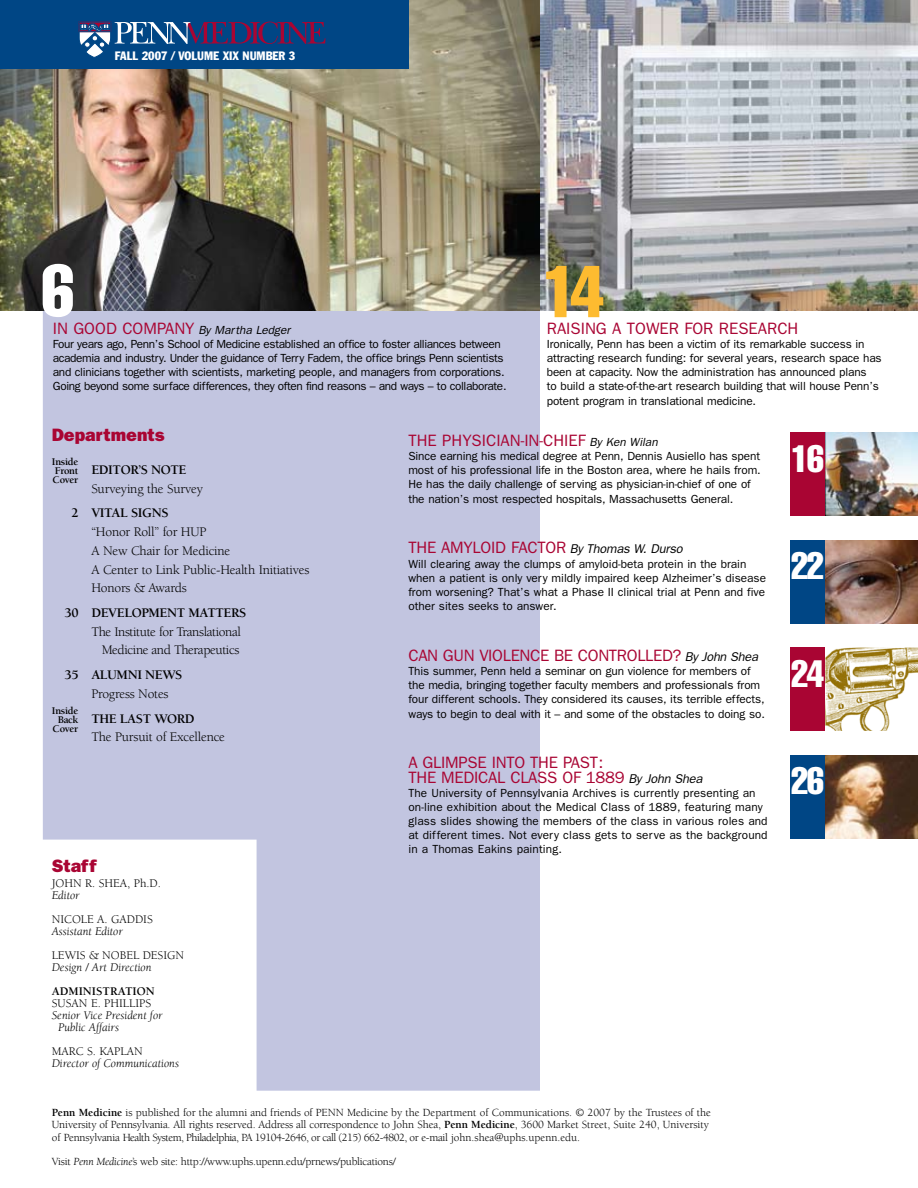
<style>
.page{position:relative;width:918px;height:1188px;background:#fff}
.page>*{position:absolute;margin:0;border:0;box-sizing:border-box;transform-origin:0 0}
.t1{font:extra-condensed 72px "Helvetica";color:#fdbb30}
.t2{font:extra-condensed 72px "Helvetica";color:#fff}
.t3{font:extra-condensed 37.5px "Helvetica";letter-spacing:-.045em;color:#fff}
.t4{font:800 18px "Franklin Gothic";color:#a90533}
.t5{font:16.5px/14.1px "Franklin Gothic";letter-spacing:-.015em;color:#a90533}
.t6{font:13.5px/18.8px "Berkeley";letter-spacing:-.015em;color:#000}
.t7{font:700 13.5px "Berkeley";letter-spacing:-.03em;color:#000}
.t8{font:italic 12px/12px "Berkeley";color:#000}
.t9{font:12px "Berkeley";color:#000}
.t10{font:condensed 12px "Franklin Gothic";color:#fff}
.t11{font:700 12px "Berkeley";color:#000}
.t12{font:11.85px/14.1px "Franklin Gothic";letter-spacing:-.01em;color:#000}
.t13{font:11.85px/14.1px "Franklin Gothic";letter-spacing:-.03em;color:#000}
.t14{font:11.85px/14.1px "Franklin Gothic";letter-spacing:.01em;color:#000}
.t15{font:11.25px/12.1px "Berkeley";letter-spacing:-.015em;color:#000}
.t16{font:700 10.5px/9px "Berkeley";letter-spacing:-.03em;color:#000;text-align:justify}
.s1{font-size:16.5px;color:#a90533}
.s2{font-style:italic}
.s3{font-style:italic;font-size:11.85px;color:#000}
.s4{font-style:italic;font-size:12.75px;color:#000}
.s5{font-weight:700}
</style>
<div class="page">
<svg style="left:43px;top:310px;width:497px;height:781px;background:#cacce4"></svg>
<img style="left:0;top:0;width:918px;height:310px">
<div style="left:0;top:0;width:408px;height:69px;background:#004685"></div>
<div style="left:790px;top:433px;width:35px;height:83px;background:#a90533"></div>
<img style="left:825px;top:433px;width:93px;height:83px">
<div style="left:790px;top:540px;width:35px;height:83px;background:#004685"></div>
<img style="left:825px;top:540px;width:93px;height:83px">
<div style="left:790px;top:648px;width:35px;height:83px;background:#a90533"></div>
<img style="left:825px;top:648px;width:93px;height:83px">
<div style="left:790px;top:755px;width:35px;height:83px;background:#004685"></div>
<img style="left:825px;top:755px;width:93px;height:83px">
<svg style="left:79px;top:22px;width:246px;height:36px"></svg>
<p class="t10" style="left:115px;top:48px;width:182px">Fall 2007 / VOLUME XIX NUMBER 3</p>
<h1 class="t2" style="left:41px;top:245px;width:35px">6</h1>
<h1 class="t1" style="left:543px;top:246px;width:63px">14</h1>
<p class="t13" style="left:53px;top:323px;width:455px"><span class="s1">IN GOOD COMPANY</span> <span class="s2">By Martha Ledger<br></span>Four years ago, Penn’s School of Medicine established an office to foster alliances between academia and industry. Under the guidance of Terry Fadem, the office brings Penn scientists and clinicians together with scientists, marketing people, and managers from corporations.<br>Going beyond some surface differences, they often find reasons – and ways – to collaborate.</p>
<h3 class="t5" style="left:547px;top:321px;width:253px">RAISING A TOWER FOR RESEARCH</h3>
<p class="t12" style="left:547px;top:337px;width:336px">Ironically, Penn has been a victim of its remarkable success in attracting research funding: for several years, research space has been at capacity. Now the administration has announced plans<br>to build a state-of-the-art research building that will house Penn’s potent program in translational medicine.</p>
<h3 class="t5" style="left:408px;top:433px;width:251px">THE PHYSICIAN-IN-CHIEF <span class="s3">By Ken Wilan</span></h3>
<p class="t12" style="left:408px;top:449px;width:354px">Since earning his medical degree at Penn, Dennis Ausiello has spent most of his professional life in the Boston area, where he hails from.<br>He has the daily challenge of serving as physician-in-chief of one of the nation’s most respected hospitals, Massachusetts General.</p>
<h2 class="t3" style="left:791px;top:435px;width:35px">16</h2>
<h3 class="t5" style="left:408px;top:540px;width:276px">THE AMYLOID FACTOR <span class="s4">By Thomas W. Durso</span></h3>
<p class="t12" style="left:408px;top:556px;width:359px">Will clearing away the clumps of amyloid-beta protein in the brain when a patient is only very mildly impaired keep Alzheimer’s disease from worsening? That’s what a Phase II clinical trial at Penn and five other sites seeks to answer.</p>
<h2 class="t3" style="left:791px;top:542px;width:35px">22</h2>
<h3 class="t5" style="left:408px;top:648px;width:351px">CAN GUN VIOLENCE BE CONTROLLED? <span class="s4">By John Shea</span></h3>
<p class="t12" style="left:408px;top:664px;width:358px">This summer, Penn held a seminar on gun violence for members of the media, bringing together faculty members and professionals from four different schools. They considered its causes, its terrible effects, ways to begin to deal with it – and some of the obstacles to doing so.</p>
<h2 class="t3" style="left:791px;top:650px;width:35px">24</h2>
<h3 class="t5" style="left:408px;top:755px;width:296px">A GLIMPSE INTO THE PAST:<br>THE MEDICAL CLASS OF 1889 <span class="s4">By John Shea</span></h3>
<p class="t14" style="left:408px;top:785px;width:361px">The University of Pennsylvania Archives is currently presenting an on-line exhibition about the Medical Class of 1889, featuring many glass slides showing the members of the class in various roles and at different times. Not every class gets to serve as the background in a Thomas Eakins painting.</p>
<h3 class="t4" style="left:52px;top:424px;width:114px">Departments</h3>
<p class="t7" style="left:91px;top:462px;width:97px">EDITOR’S NOTE</p>
<p class="t6" style="left:91px;top:479px;width:113px">Surveying the Survey</p>
<p class="t7" style="left:91px;top:506px;width:79px">VITAL SIGNS</p>
<p class="t6" style="left:91px;top:523px;width:220px">“Honor Roll” for HUP<br>A New Chair for Medicine<br>A Center to Link Public-Health Initiatives<br>Honors &amp; Awards</p>
<p class="t7" style="left:91px;top:606px;width:157px">DEVELOPMENT MATTERS</p>
<p class="t6" style="left:91px;top:622px;width:151px;text-align:right">The Institute for Translational<br>Medicine and Therapeutics</p>
<p class="t7" style="left:91px;top:668px;width:93px">ALUMNI NEWS</p>
<p class="t6" style="left:91px;top:685px;width:79px">Progress Notes</p>
<p class="t7" style="left:91px;top:711px;width:105px">THE LAST WORD</p>
<p class="t6" style="left:91px;top:728px;width:135px">The Pursuit of Excellence</p>
<p class="t16" style="left:52px;top:458px;width:28px">Inside Front Cover</p>
<p class="t7" style="left:71px;top:506px;width:9px">2</p>
<p class="t7" style="left:65px;top:606px;width:16px">30</p>
<p class="t7" style="left:65px;top:668px;width:16px">35</p>
<p class="t16" style="left:52px;top:706px;width:28px;text-align:center">Inside<br>Back<br>Cover</p>
<h2 class="t3" style="left:791px;top:757px;width:35px">26</h2>
<h3 class="t4" style="left:52px;top:855px;width:46px">Staff</h3>
<p class="t9" style="left:52px;top:877px;width:111px">JOHN R. SHEA, Ph.D.</p>
<p class="t8" style="left:52px;top:889px;width:29px">Editor</p>
<p class="t9" style="left:52px;top:913px;width:103px">NICOLE A. GADDIS</p>
<p class="t8" style="left:52px;top:925px;width:73px">Assistant Editor</p>
<p class="t9" style="left:52px;top:949px;width:134px">LEWIS &amp; NOBEL DESIGN</p>
<p class="t8" style="left:52px;top:961px;width:101px">Design / Art Direction</p>
<p class="t11" style="left:52px;top:985px;width:104px">ADMINISTRATION</p>
<p class="t9" style="left:52px;top:997px;width:101px">SUSAN E. PHILLIPS</p>
<p class="t8" style="left:58px;top:1009px;width:106px;text-indent:-6px">Senior Vice President for<br>Public Affairs</p>
<p class="t9" style="left:52px;top:1045px;width:93px">MARC S. KAPLAN</p>
<p class="t8" style="left:52px;top:1057px;width:129px">Director of Communications</p>
<p class="t15" style="left:52px;top:1107px;width:661px"><span class="s5">Penn Medicine</span> is published for the alumni and friends of PENN Medicine by the Department of Communications. © 2007 by the Trustees of the<br>University of Pennsylvania. All rights reserved. Address all correspondence to John Shea, <span class="s5">Penn Medicine</span>, 3600 Market Street, Suite 240, University of Pennsylvania Health System, Philadelphia, PA 19104-2646, or call (215) 662-4802, or e-mail john.shea@uphs.upenn.edu.</p>
<p class="t15" style="left:52px;top:1156px;width:346px">Visit <span class="s2">Penn Medicine</span>’s web site: http://www.uphs.upenn.edu/prnews/publications/</p>
</div>
